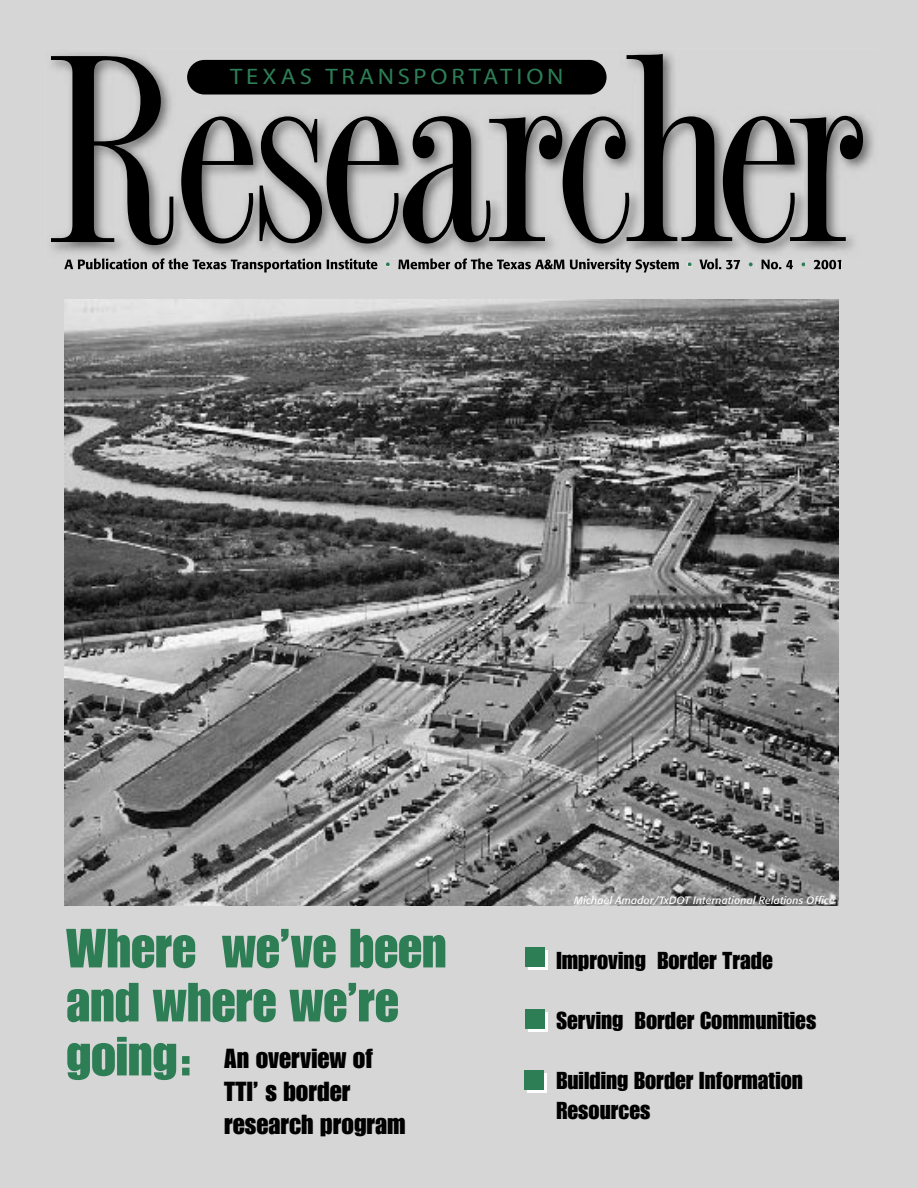
<style>
.page{position:relative;width:918px;height:1188px;background:#d6d6d6}
.page>*{position:absolute;margin:0;border:0;box-sizing:border-box;transform-origin:0 0}
.t1{font:54px/54px "Impact";color:#2d7d55}
.t2{font:27px/33px "Impact";letter-spacing:.005em;color:#000}
.t3{font:24px/30px "Impact";color:#000}
.t4{font:22.5px "Myriad";letter-spacing:.155em;color:#2d7d55;scale:1.1 1}
.t5{font:italic 10.5px "Formata";letter-spacing:.02em;color:#fff}
.s1{font-size:54px;color:#2d7d55}
</style>
<div class="page">
<img style="left:65px;top:300px;width:774px;height:606px">
<div style="left:528px;top:950px;width:20px;height:20px;background:#fff"></div>
<div style="left:525px;top:948px;width:20px;height:19px;background:#2d7d55"></div>
<div style="left:527px;top:1073px;width:20px;height:19px;background:#fff"></div>
<div style="left:524px;top:1070px;width:20px;height:20px;background:#2d7d55"></div>
<div style="left:528px;top:1012px;width:20px;height:20px;background:#fff"></div>
<div style="left:525px;top:1010px;width:20px;height:19px;background:#2d7d55"></div>
<svg style="left:64px;top:261px;width:318px;height:12px;background:#8d8d8d"></svg>
<svg style="left:386px;top:262px;width:4px;height:4px"></svg>
<svg style="left:390px;top:261px;width:293px;height:11px;background:#898989"></svg>
<svg style="left:688px;top:262px;width:4px;height:4px"></svg>
<svg style="left:692px;top:261px;width:53px;height:8px"></svg>
<svg style="left:749px;top:262px;width:4px;height:7px"></svg>
<svg style="left:757px;top:261px;width:36px;height:8px"></svg>
<svg style="left:797px;top:262px;width:8px;height:7px"></svg>
<svg style="left:806px;top:261px;width:35px;height:8px"></svg>
<img style="left:45px;top:48px;width:834px;height:213px">
<img style="left:64px;top:258px;width:318px;height:3px">
<img style="left:390px;top:258px;width:293px;height:3px">
<img style="left:692px;top:258px;width:53px;height:3px">
<img style="left:757px;top:260px;width:36px;height:1px">
<img style="left:806px;top:260px;width:35px;height:1px">
<svg style="left:51px;top:54px;width:812px;height:191px;background:#8c8c8c"></svg>
<div style="left:187px;top:60px;width:420px;height:35px;background:#000"></div>
<p class="t4" style="left:230px;top:66px;width:305px">TEXAS TRANSPORTATION</p>
<p class="t5" style="left:574px;top:894px;width:262px">Michael Amador/TxDOT International Relations Office</p>
<h1 class="t1" style="left:66px;top:921px;width:382px">Where we’ve been and where we’re</h1>
<p class="t2" style="left:224px;top:1042px;width:183px;text-indent:-158px"><span class="s1">going:</span> An overview of<br>TTI’ s border research program</p>
<p class="t3" style="left:556px;top:946px;width:218px">Improving Border Trade</p>
<p class="t3" style="left:556px;top:1006px;width:262px">Serving Border Communities</p>
<p class="t3" style="left:556px;top:1066px;width:248px">Building Border Information<br>Resources</p>
</div>
